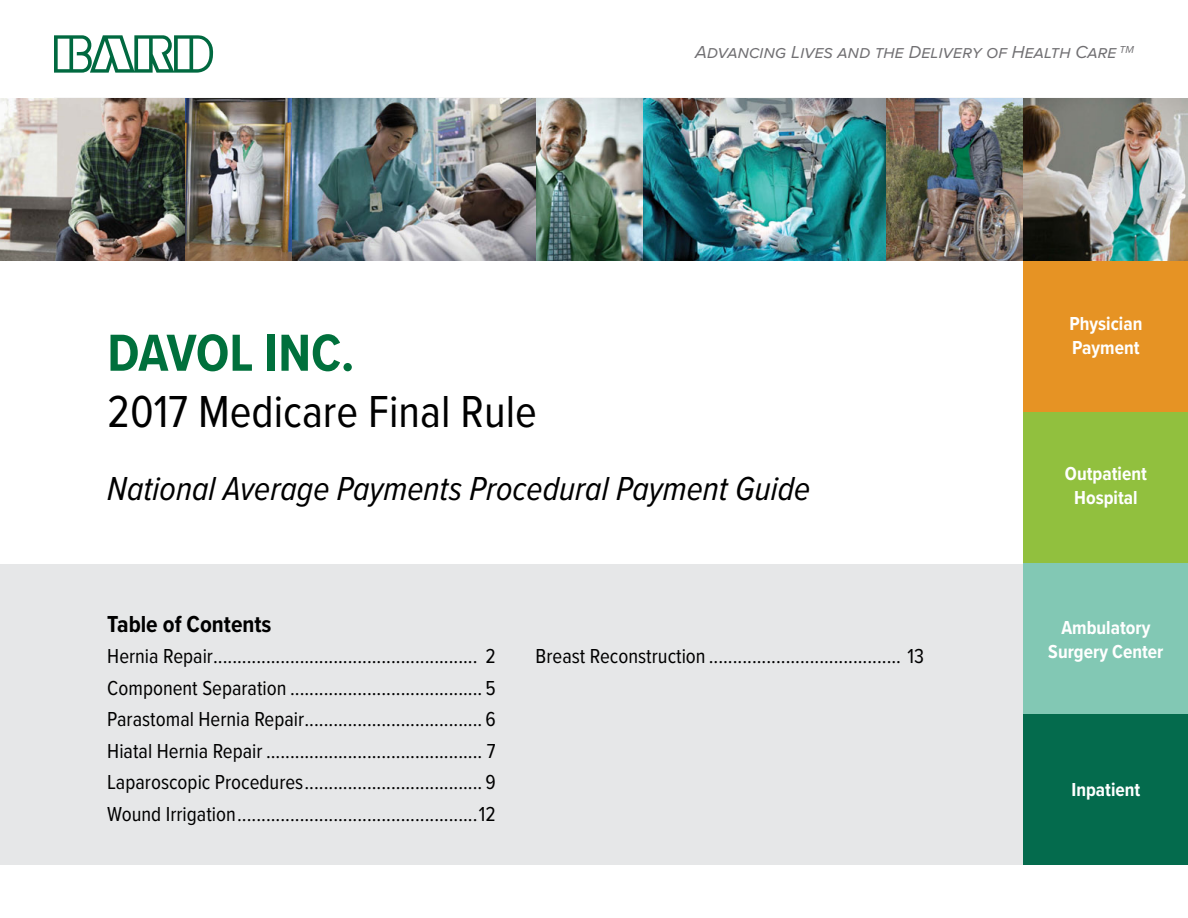
<style>
.page{position:relative;width:1188px;height:918px;background:#fff}
.page>*{position:absolute;margin:0;border:0;box-sizing:border-box;transform-origin:0 0}
.t1{font:700 54px "Proxima Nova Cond";letter-spacing:-.005em;color:#00703c}
.t2{font:46.5px "Proxima Nova Cond";color:#000}
.t3{font:italic 34.5px "Proxima Nova Cond";color:#000}
.t4{font:700 24px "Proxima Nova Cond";color:#000}
.Table_of_Contents_He{font:21px "Proxima Nova Cond";color:#000}
.t5{font:700 19.5px "Proxima Nova Cond";color:#fff}
.t6{font:italic 18px "Proxima Nova";color:#717073}
</style>
<div class="page">
<svg style="left:54px;top:35px;width:159px;height:38px"></svg>
<div style="left:1024px;top:411px;width:164px;height:152px;background:#91c03e"></div>
<div style="left:1px;top:564px;width:1187px;height:302px;background:#e6e7e8"></div>
<div style="left:1024px;top:260px;width:164px;height:151px;background:#e69324"></div>
<div style="left:1024px;top:563px;width:164px;height:151px;background:#82c8b4"></div>
<div style="left:1024px;top:714px;width:164px;height:152px;background:#046b4d"></div>
<img style="left:0;top:98px;width:1188px;height:162px">
<p class="t1" style="left:107px;top:321px;width:249px">DAVOL INC.</p>
<p class="t2" style="left:107px;top:383px;width:431px">2017 Medicare Final Rule</p>
<p class="t6" style="left:695px;top:42px;width:440px">Advancing Lives and the Delivery of Health Care <sup>TM</sup></p>
<p class="t5" style="left:1069px;top:311px;width:75px">Physician</p>
<p class="t5" style="left:1072px;top:335px;width:69px">Payment</p>
<p class="t3" style="left:107px;top:468px;width:705px">National Average Payments Procedural Payment Guide</p>
<p class="t4" style="left:107px;top:610px;width:166px">Table of Contents</p>
<p class="Table_of_Contents_He" style="left:107px;top:644px;width:390px">Hernia Repair....................................................... 2</p>
<p class="Table_of_Contents_He" style="left:107px;top:675px;width:390px">Component Separation ........................................ 5</p>
<p class="Table_of_Contents_He" style="left:107px;top:707px;width:390px">Parastomal Hernia Repair..................................... 6</p>
<p class="Table_of_Contents_He" style="left:107px;top:738px;width:390px">Hiatal Hernia Repair ............................................. 7</p>
<p class="Table_of_Contents_He" style="left:107px;top:770px;width:390px">Laparoscopic Procedures..................................... 9</p>
<p class="Table_of_Contents_He" style="left:107px;top:801px;width:390px">Wound Irrigation..................................................12</p>
<p class="Table_of_Contents_He" style="left:536px;top:644px;width:390px">Breast Reconstruction ........................................ 13</p>
<p class="t5" style="left:1065px;top:461px;width:83px">Outpatient</p>
<p class="t5" style="left:1074px;top:485px;width:65px">Hospital</p>
<p class="t5" style="left:1061px;top:616px;width:91px">Ambulatory</p>
<p class="t5" style="left:1048px;top:640px;width:117px">Surgery Center</p>
<p class="t5" style="left:1071px;top:778px;width:70px">Inpatient</p>
</div>
